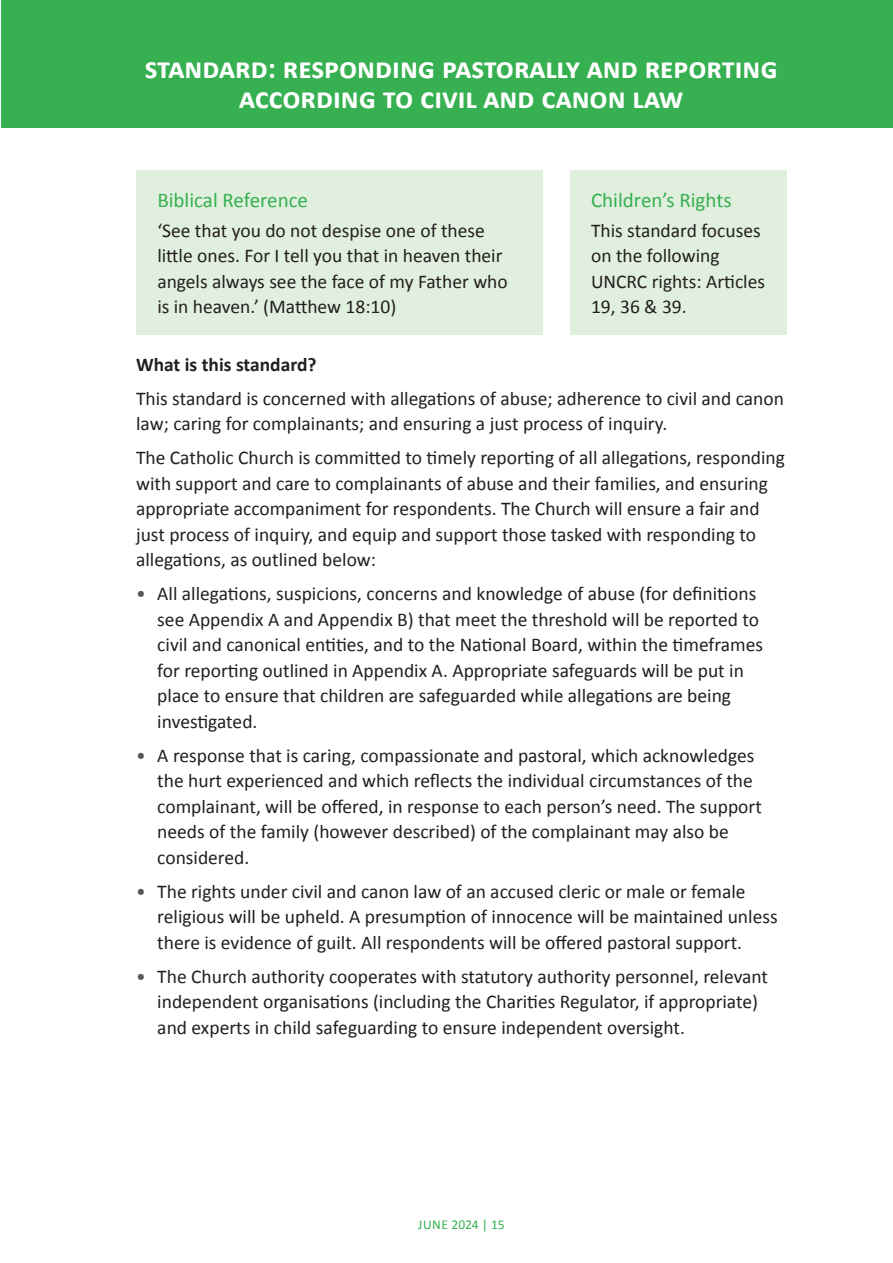
<style>
.page{position:relative;width:893px;height:1263px;background:#fff}
.page>*{position:absolute;margin:0;border:0;box-sizing:border-box;transform-origin:0 0}
.t1{font:700 30px/30px "Calibri";color:#fff;text-align:center}
.t2{font:21px "Calibri";color:#36b051}
.t3{font:19.5px/25.5px "Calibri";color:#231f20}
.t4{font:700 19.5px "Calibri";color:#231f20}
.t5{font:13.5px "Calibri";letter-spacing:.01em;color:#36b051}
.s1{color:#57585a}
</style>
<div class="page">
<div style="left:1px;top:0;width:892px;height:128px;background:#36b051"></div>
<hr style="left:0;top:0;width:1px;height:128px;background:#d71729">
<div style="left:136px;top:170px;width:407px;height:165px;background:#e1efde"></div>
<div style="left:570px;top:170px;width:217px;height:165px;background:#e1efde"></div>
<h1 class="t1" style="left:145px;top:53px;width:634px">standard: responding pastorally and reporting according to civil and canon law</h1>
<p class="t2" style="left:157px;top:187px;width:152px">Biblical Reference</p>
<p class="t3" style="left:157px;top:218px;width:352px">‘See that you do not despise one of these little ones. For I tell you that in heaven their angels always see the face of my Father who is in heaven.’ (Matthew 18:10)</p>
<p class="t2" style="left:591px;top:187px;width:142px">Children’s Rights</p>
<p class="t3" style="left:591px;top:218px;width:176px">This standard focuses on the following<br>UNCRC rights: Articles<br>19, 36 &amp; 39.</p>
<p class="t4" style="left:136px;top:352px;width:182px">What is this standard?</p>
<p class="t3" style="left:136px;top:385px;width:649px">This standard is concerned with allegations of abuse; adherence to civil and canon law; caring for complainants; and ensuring a just process of inquiry.</p>
<p class="t3" style="left:136px;top:445px;width:650px">The Catholic Church is committed to timely reporting of all allegations, responding with support and care to complainants of abuse and their families, and ensuring appropriate accompaniment for respondents. The Church will ensure a fair and just process of inquiry, and equip and support those tasked with responding to allegations, as outlined below:</p>
<p class="t3" style="left:157px;top:581px;width:607px;text-indent:-21px"><span class="s1">•</span> All allegations, suspicions, concerns and knowledge of abuse (for definitions see Appendix A and Appendix B) that meet the threshold will be reported to civil and canonical entities, and to the National Board, within the timeframes for reporting outlined in Appendix A. Appropriate safeguards will be put in place to ensure that children are safeguarded while allegations are being investigated.</p>
<p class="t3" style="left:157px;top:742px;width:606px;text-indent:-21px"><span class="s1">•</span> A response that is caring, compassionate and pastoral, which acknowledges the hurt experienced and which reflects the individual circumstances of the complainant, will be offered, in response to each person’s need. The support needs of the family (however described) of the complainant may also be considered.</p>
<p class="t3" style="left:157px;top:878px;width:622px;text-indent:-21px"><span class="s1">•</span> The rights under civil and canon law of an accused cleric or male or female religious will be upheld. A presumption of innocence will be maintained unless there is evidence of guilt. All respondents will be offered pastoral support.</p>
<p class="t3" style="left:157px;top:963px;width:612px;text-indent:-21px"><span class="s1">•</span> The Church authority cooperates with statutory authority personnel, relevant independent organisations (including the Charities Regulator, if appropriate) and experts in child safeguarding to ensure independent oversight.</p>
<p class="t5" style="left:418px;top:1216px;width:88px">JUNE 2024 | 15</p>
</div>
